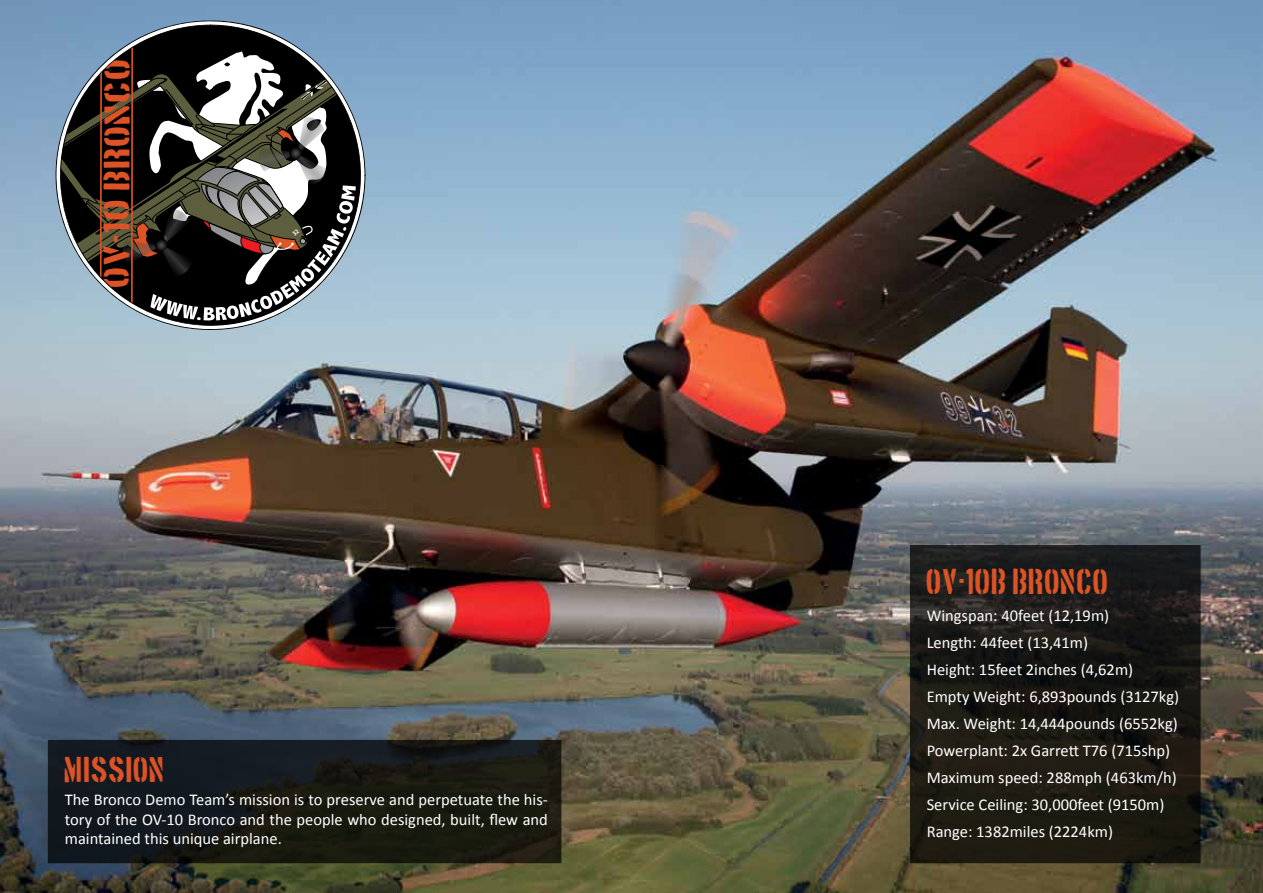
<style>
.page{position:relative;width:1263px;height:893px;background:#fff}
.page>*{position:absolute;margin:0;border:0;box-sizing:border-box;transform-origin:0 0}
.t1{font:28.8px "Boston Traffic";letter-spacing:-.005em;color:#dd5326;scale:1.36 1}
.t2{font:28.5px "Boston Traffic";color:#dd5326}
.t3{font:16.5px/27px "Calibri";color:#fff}
</style>
<div class="page">
<img style="left:0;top:0;width:1263px;height:893px">
<svg style="left:51px;top:13px;width:314px;height:326px;background:#90adc7"></svg>
<svg style="left:51px;top:25px;width:318px;height:305px;background:#8098ac"></svg>
<svg style="left:913px;top:548px;width:284px;height:312px;background:#1b1a14"></svg>
<div style="left:910px;top:545px;width:290px;height:318px;border:2px solid #000"></div>
<svg style="left:51px;top:743px;width:507px;height:117px;background:#161917"></svg>
<div style="left:48px;top:740px;width:513px;height:123px;border:2px solid #000"></div>
<svg style="left:61px;top:42px;width:295px;height:278px;background:#525250"></svg>
<h1 class="t1" style="left:103px;top:287px;width:171px;rotate:-90deg">OV-10 BRONCO</h1>
<h2 class="t2" style="left:65px;top:756px;width:103px">MISSION</h2>
<p class="t3" style="left:65px;top:789px;width:485px;line-height:19.8px;text-align:justify">The Bronco Demo Team’s mission is to preserve and perpetuate the his&shy;tory of the OV-10 Bronco and the people who designed, built, flew and maintained this unique airplane.</p>
<h2 class="t2" style="left:927px;top:568px;width:184px">OV-10B BRONCO</h2>
<p class="t3" style="left:927px;top:602px;width:254px">Wingspan: 40feet (12,19m)<br>Length: 44feet (13,41m)<br>Height: 15feet 2inches (4,62m)<br>Empty Weight: 6,893pounds (3127kg)<br>Max. Weight: 14,444pounds (6552kg)<br>Powerplant: 2x Garrett T76 (715shp)<br>Maximum speed: 288mph (463km/h)<br>Service Ceiling: 30,000feet (9150m)<br>Range: 1382miles (2224km)</p>
</div>
